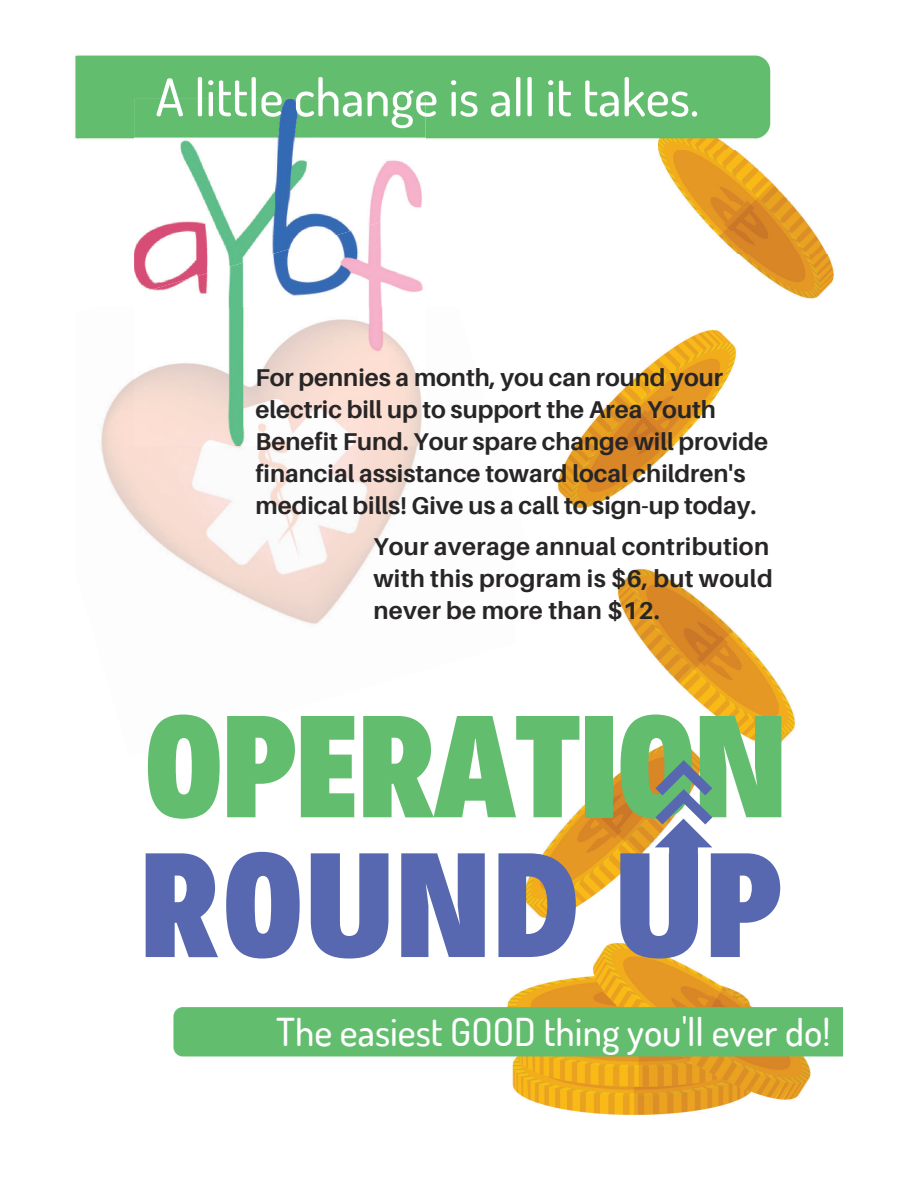
<style>
.page{position:relative;width:918px;height:1188px;background:#fff}
.page>*{position:absolute;margin:0;border:0;box-sizing:border-box;transform-origin:0 0}
.t1{font:900 150.3px "Decalotype";letter-spacing:.03em;color:#5768b1}
.t2{font:900 146.85px "Decalotype";color:#62be6e}
.t3{font:500 51.75px "Dosis";color:#fff}
.t4{font:500 38.4px "Dosis";color:#fff}
.t5{font:700 24.3px/32.1px "Aileron";color:#282526}
</style>
<div class="page">
<img style="left:101px;top:379px;width:318px;height:245px">
<img style="left:557px;top:329px;width:180px;height:180px">
<img style="left:523px;top:568px;width:272px;height:350px">
<img style="left:523px;top:568px;width:31px;height:76px">
<img style="left:498px;top:942px;width:322px;height:174px">
<img style="left:75px;top:55px;width:696px;height:95px">
<img style="left:658px;top:150px;width:170px;height:105px">
<img style="left:739px;top:255px;width:95px;height:44px">
<img style="left:134px;top:295px;width:288px;height:150px">
<img style="left:134px;top:99px;width:291px;height:196px">
<div style="left:173px;top:1007px;width:670px;height:49px;background:#62be6e"></div>
<svg style="left:655px;top:760px;width:57px;height:116px"></svg>
<h3 class="t3" style="left:156px;top:63px;width:545px">A little change is all it takes.</h3>
<p class="t5" style="left:255px;top:361px;width:514px">For pennies a month, you can round your electric bill up to support the Area Youth Benefit Fund. Your spare change will provide financial assistance toward local children's medical bills! Give us a call to sign-up today.</p>
<p class="t5" style="left:373px;top:530px;width:401px">Your average annual contribution with this program is $6, but would never be more than $12.</p>
<h2 class="t2" style="left:145px;top:669px;width:642px">OPERATION</h2>
<h1 class="t1" style="left:141px;top:805px;width:642px">ROUND UP</h1>
<h3 class="t4" style="left:276px;top:1006px;width:556px">The easiest GOOD thing you'll ever do!</h3>
</div>
